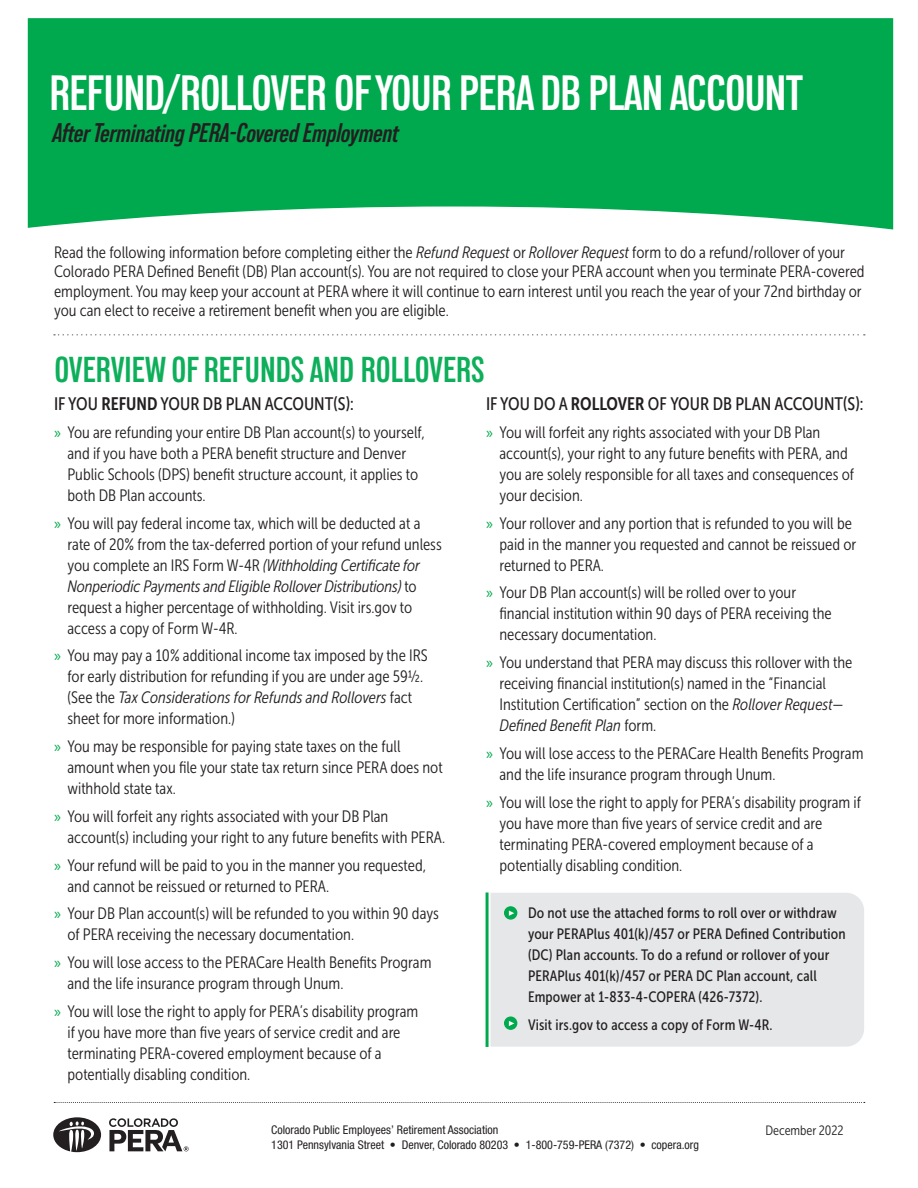
<style>
.page{position:relative;width:918px;height:1188px;background:#fff}
.page>*{position:absolute;margin:0;border:0;box-sizing:border-box;transform-origin:0 0}
.t1{font:600 condensed 49.5px "Lorimer No 2";letter-spacing:-.015em;color:#fff}
.Major_Header{font:600 condensed 36px "Lorimer No 2";color:#0daf5a}
.t2{font:27px "Lorimer No 2 Condensed Semibold Ital";letter-spacing:-.015em;color:#231f20}
.Minor_subhead{font:18px "Museo Sans Cond 500";color:#231f20}
.Body_Copy{font:16.5px/21px "Museo Sans Cond 300";color:#231f20}
.Callout_copy{font:15px/21px "Museo Sans Cond 500";letter-spacing:.01em;color:#231f20}
.Instruction_Body_Cop{font:13.5px "Museo Sans Cond 300";color:#231f20}
.Front_Contact{font:condensed 12px "Helvetica Neue LT Std";color:#231f20}
.s1{font-style:italic}
.s2{font-family:"Museo Sans Cond 700"}
.s3{font-family:"Myriad Pro";color:#00a94e}
</style>
<div class="page">
<svg style="left:28px;top:18px;width:865px;height:212px;fill:#00a94e"></svg>
<svg style="left:53px;top:1117px;width:48px;height:35px"></svg>
<svg style="left:109px;top:1118px;width:80px;height:33px"></svg>
<svg style="left:54px;top:1102px;width:811px;height:1px"></svg>
<div style="left:490px;top:893px;width:374px;height:154px;background:#e6e7e9"></div>
<div style="left:505px;top:907px;width:12px;height:12px;background:#00a94e;border-radius:50%"></div>
<div style="left:504px;top:906px;width:13px;height:14px;border:1px solid #00a94e;border-radius:50%"></div>
<svg style="left:509px;top:911px;width:5px;height:5px"></svg>
<div style="left:505px;top:1017px;width:12px;height:12px;background:#00a94e;border-radius:50%"></div>
<div style="left:504px;top:1016px;width:13px;height:14px;border:1px solid #00a94e;border-radius:50%"></div>
<svg style="left:509px;top:1021px;width:5px;height:5px"></svg>
<hr style="left:486px;top:893px;width:3px;height:154px;background:#00a94e">
<svg style="left:54px;top:334px;width:811px;height:2px"></svg>
<h1 class="t1" style="left:49px;top:66px;width:756px">REFUND/ROLLOVER OF YOUR PERA DB PLAN ACCOUNT</h1>
<h3 class="t2" style="left:53px;top:118px;width:348px">After Terminating PERA-Covered Employment</h3>
<p class="Body_Copy" style="left:54px;top:242px;width:812px;line-height:19.5px">Read the following information before completing either the <span class="s1">Refund Request</span> or <span class="s1">Rollover Request</span> form to do a refund/rollover of your Colorado PERA Defined Benefit (DB) Plan account(s). You are not required to close your PERA account when you terminate PERA-covered employment. You may keep your account at PERA where it will continue to earn interest until you reach the year of your 72nd birthday or you can elect to receive a retirement benefit when you are eligible.</p>
<p class="Major_Header" style="left:55px;top:349px;width:432px">OVERVIEW OF REFUNDS AND ROLLOVERS</p>
<p class="Minor_subhead" style="left:54px;top:394px;width:301px">IF YOU <span class="s2">REFUND</span> YOUR DB PLAN ACCOUNT(S):</p>
<p class="Body_Copy" style="left:68px;top:422px;width:359px;text-indent:-14px"><span class="s3">»</span> You are refunding your entire DB Plan account(s) to yourself, and if you have both a PERA benefit structure and Denver Public Schools (DPS) benefit structure account, it applies to both DB Plan accounts.</p>
<p class="Body_Copy" style="left:68px;top:513px;width:376px;text-indent:-14px"><span class="s3">»</span> You will pay federal income tax, which will be deducted at a rate of 20% from the tax-deferred portion of your refund unless you complete an IRS Form W-4R <span class="s1">(Withholding Certificate for Nonperiodic Payments and Eligible Rollover Distributions)</span> to request a higher percentage of withholding. Visit irs.gov to access a copy of Form W-4R.</p>
<p class="Body_Copy" style="left:68px;top:645px;width:362px;text-indent:-14px"><span class="s3">»</span> You may pay a 10% additional income tax imposed by the IRS for early distribution for refunding if you are under age 59½. (See the <span class="s1">Tax Considerations for Refunds and Rollovers</span> fact sheet for more information.)</p>
<p class="Body_Copy" style="left:68px;top:736px;width:377px;text-indent:-14px"><span class="s3">»</span> You may be responsible for paying state taxes on the full amount when you file your state tax return since PERA does not withhold state tax.</p>
<p class="Body_Copy" style="left:68px;top:806px;width:379px;text-indent:-14px"><span class="s3">»</span> You will forfeit any rights associated with your DB Plan account(s) including your right to any future benefits with PERA.</p>
<p class="Body_Copy" style="left:68px;top:855px;width:360px;text-indent:-14px"><span class="s3">»</span> Your refund will be paid to you in the manner you requested, and cannot be reissued or returned to PERA.</p>
<p class="Body_Copy" style="left:68px;top:903px;width:373px;text-indent:-14px"><span class="s3">»</span> Your DB Plan account(s) will be refunded to you within 90 days of PERA receiving the necessary documentation.</p>
<p class="Body_Copy" style="left:68px;top:952px;width:366px;text-indent:-14px"><span class="s3">»</span> You will lose access to the PERACare Health Benefits Program and the life insurance program through Unum.</p>
<p class="Body_Copy" style="left:68px;top:1001px;width:352px;text-indent:-14px"><span class="s3">»</span> You will lose the right to apply for PERA’s disability program if you have more than five years of service credit and are terminating PERA-covered employment because of a potentially disabling condition.</p>
<p class="Minor_subhead" style="left:486px;top:394px;width:379px">IF YOU DO A <span class="s2">ROLLOVER</span> OF YOUR DB PLAN ACCOUNT(S):</p>
<p class="Body_Copy" style="left:500px;top:422px;width:356px;text-indent:-14px"><span class="s3">»</span> You will forfeit any rights associated with your DB Plan account(s), your right to any future benefits with PERA, and you are solely responsible for all taxes and consequences of your decision.</p>
<p class="Body_Copy" style="left:500px;top:513px;width:358px;text-indent:-14px"><span class="s3">»</span> Your rollover and any portion that is refunded to you will be paid in the manner you requested and cannot be reissued or returned to PERA.</p>
<p class="Body_Copy" style="left:500px;top:582px;width:334px;text-indent:-14px"><span class="s3">»</span> Your DB Plan account(s) will be rolled over to your financial institution within 90 days of PERA receiving the necessary documentation.</p>
<p class="Body_Copy" style="left:500px;top:652px;width:355px;text-indent:-14px"><span class="s3">»</span> You understand that PERA may discuss this rollover with the receiving financial institution(s) named in the “Financial Institution Certification” section on the <span class="s1">Rollover Request— Defined Benefit Plan</span> form.</p>
<p class="Body_Copy" style="left:500px;top:743px;width:366px;text-indent:-14px"><span class="s3">»</span> You will lose access to the PERACare Health Benefits Program and the life insurance program through Unum.</p>
<p class="Body_Copy" style="left:500px;top:792px;width:363px;text-indent:-14px"><span class="s3">»</span> You will lose the right to apply for PERA’s disability program if you have more than five years of service credit and are terminating PERA-covered employment because of a potentially disabling condition.</p>
<p class="Callout_copy" style="left:528px;top:903px;width:319px">Do not use the attached forms to roll over or withdraw your PERAPlus 401(k)/457 or PERA Defined Contribution (DC) Plan accounts. To do a refund or rollover of your PERAPlus 401(k)/457 or PERA DC Plan account, call Empower at 1-833-4-COPERA (426-7372).</p>
<p class="Callout_copy" style="left:528px;top:1014px;width:246px">Visit irs.gov to access a copy of Form W-4R.</p>
<p class="Front_Contact" style="left:271px;top:1123px;width:229px">Colorado Public Employees’ Retirement Association</p>
<p class="Front_Contact" style="left:271px;top:1138px;width:429px">1301 Pennsylvania Street • Denver, Colorado 80203 • 1-800-759-PERA (7372) • copera.org</p>
<p class="Instruction_Body_Cop" style="left:765px;top:1123px;width:80px">December 2022</p>
</div>
